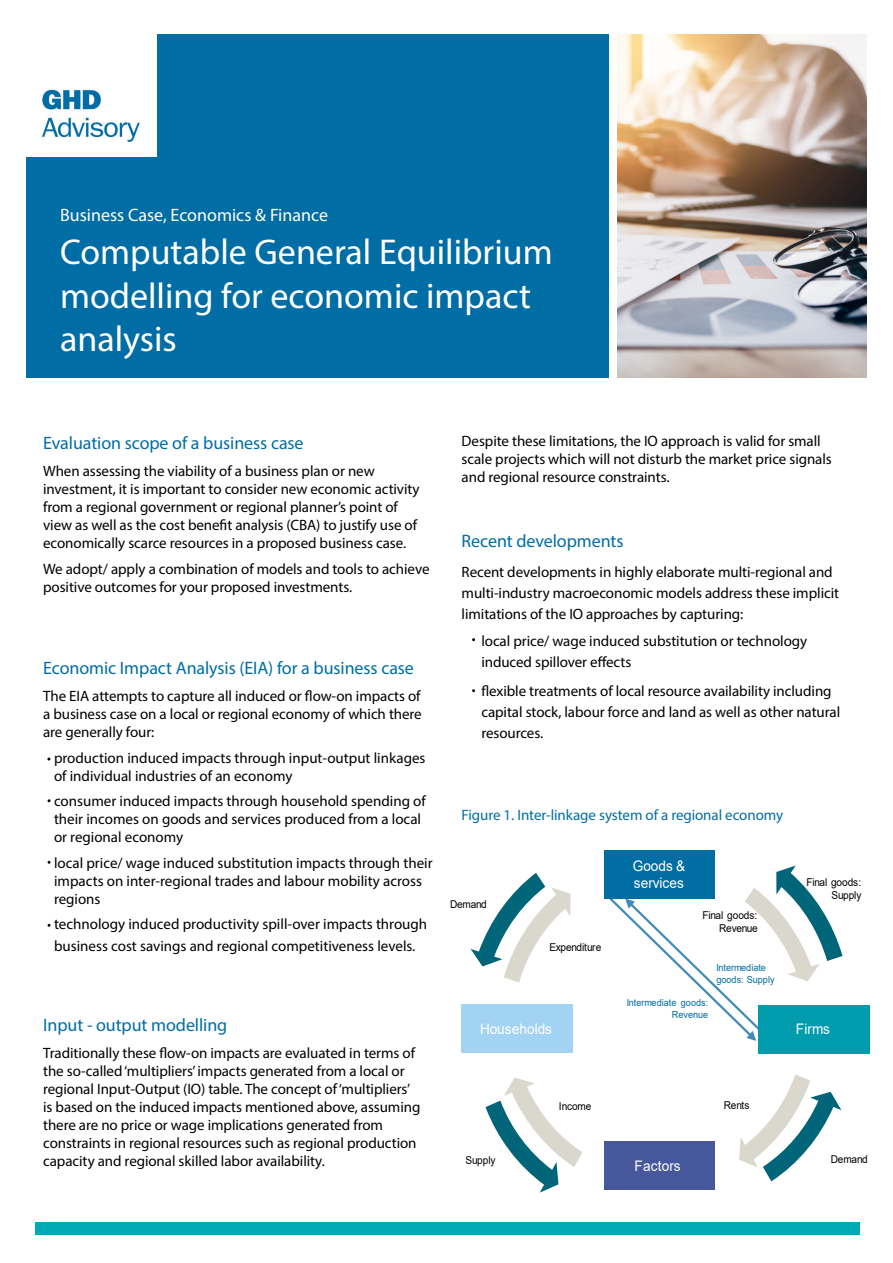
<style>
.page{position:relative;width:893px;height:1263px;background:#fff}
.page>*{position:absolute;margin:0;border:0;box-sizing:border-box;transform-origin:0 0}
.Service_Title_BLUE{font:36px/43.2px "Myriad Pro";color:#fff}
.Heading_2_BLUE{font:18px "Myriad Pro";letter-spacing:-.005em;color:#006da5}
.Business_Unit_Title{font:18px "Myriad Pro";color:#fff}
.Standard_Body_BLACK{font:18px "Myriad Pro";letter-spacing:-.005em;color:#006da5}
.Standard_Body_BLACK-2{font:15px/18px "Myriad Pro";letter-spacing:-.005em;color:#000}
.Heading_2_BLUE-2{font:15px "Myriad Pro";letter-spacing:-.005em;color:#006da5}
.t1{font:14.55px/17.2px "Arial";color:#fff;scale:.94 1}
.t2{font:10.8px/12.9px "Arial";letter-spacing:-.01em;color:#000;text-align:right;scale:.94 1}
.t3{font:9.75px/11.9px "Arial";color:#006da3;text-align:right;scale:.94 1}
</style>
<div class="page">
<div style="left:26px;top:34px;width:583px;height:344px;background:#006da5"></div>
<div style="left:604px;top:850px;width:110px;height:48px;background:#006da3"></div>
<div style="left:604px;top:1142px;width:110px;height:48px;background:#46579b"></div>
<div style="left:758px;top:1005px;width:111px;height:48px;background:#009bac"></div>
<div style="left:461px;top:1005px;width:111px;height:48px;background:#a2d3f3"></div>
<svg style="left:604px;top:859px;width:239px;height:182px"></svg>
<svg style="left:470px;top:873px;width:101px;height:110px"></svg>
<svg style="left:485px;top:1078px;width:98px;height:115px"></svg>
<svg style="left:739px;top:1074px;width:103px;height:108px"></svg>
<div style="left:35px;top:1222px;width:825px;height:13px;background:#00aab5"></div>
<img style="left:617px;top:34px;width:249px;height:343px">
<img style="left:26px;top:34px;width:131px;height:123px">
<p class="Business_Unit_Title" style="left:60px;top:204px;width:270px">Business Case, Economics &amp; Finance</p>
<p class="Service_Title_BLUE" style="left:60px;top:230px;width:494px">Computable General Equilibrium modelling for economic impact analysis</p>
<p class="Heading_2_BLUE" style="left:43px;top:431px;width:262px">Evaluation scope of a business case</p>
<p class="Standard_Body_BLACK-2" style="left:43px;top:461px;width:378px">When assessing the viability of a business plan or new investment, it is important to consider new economic activity from a regional government or regional planner’s point of view as well as the cost benefit analysis (CBA) to justify use of economically scarce resources in a proposed business case.</p>
<p class="Standard_Body_BLACK-2" style="left:43px;top:560px;width:388px">We adopt/ apply a combination of models and tools to achieve positive outcomes for your proposed investments.</p>
<p class="Heading_2_BLUE" style="left:43px;top:657px;width:372px">Economic Impact Analysis (EIA) for a business case</p>
<p class="Standard_Body_BLACK-2" style="left:43px;top:687px;width:380px;text-align:justify">The EIA attempts to capture all induced or flow-on impacts of a business case on a local or regional economy of which there are generally four:</p>
<p class="Standard_Body_BLACK-2" style="left:54px;top:748px;width:373px">production induced impacts through input-output linkages of individual industries of an economy</p>
<p class="Standard_Body_BLACK-2" style="left:54px;top:792px;width:373px">consumer induced impacts through household spending of their incomes on goods and services produced from a local or regional economy</p>
<p class="Standard_Body_BLACK-2" style="left:54px;top:853px;width:380px">local price/ wage induced substitution impacts through their impacts on inter-regional trades and labour mobility across regions</p>
<p class="Standard_Body_BLACK-2" style="left:54px;top:913px;width:375px;line-height:21.6px">technology induced productivity spill-over impacts through business cost savings and regional competitiveness levels.</p>
<p class="Heading_2_BLUE" style="left:43px;top:1014px;width:186px">Input - output modelling</p>
<p class="Standard_Body_BLACK-2" style="left:43px;top:1044px;width:379px">Traditionally these flow-on impacts are evaluated in terms of the so-called ‘multipliers’ impacts generated from a local or regional Input-Output (IO) table. The concept of ‘multipliers’ is based on the induced impacts mentioned above, assuming there are no price or wage implications generated from constraints in regional resources such as regional production capacity and regional skilled labor availability.</p>
<p class="Standard_Body_BLACK-2" style="left:462px;top:432px;width:372px">Despite these limitations, the IO approach is valid for small scale projects which will not disturb the market price signals and regional resource constraints.</p>
<p class="Standard_Body_BLACK" style="left:462px;top:530px;width:163px">Recent developments</p>
<p class="Standard_Body_BLACK-2" style="left:462px;top:561px;width:379px;line-height:21px">Recent developments in highly elaborate multi-regional and multi-industry macroeconomic models address these implicit limitations of the IO approaches by capturing:</p>
<p class="Standard_Body_BLACK-2" style="left:481px;top:630px;width:327px;line-height:21px">local price/ wage induced substitution or technology induced spillover effects</p>
<p class="Standard_Body_BLACK-2" style="left:481px;top:680px;width:360px;line-height:21px">flexible treatments of local resource availability including capital stock, labour force and land as well as other natural resources.</p>
<p class="Heading_2_BLUE-2" style="left:462px;top:806px;width:323px">Figure 1. Inter-linkage system of a regional economy</p>
<p class="t2" style="left:450px;top:897px;width:41px">Demand</p>
<p class="t2" style="left:549px;top:940px;width:57px">Expenditure</p>
<p class="t1" style="left:633px;top:857px;width:57px">Goods &amp; services</p>
<p class="t2" style="left:702px;top:909px;width:60px">Final goods:<br>Revenue</p>
<p class="t3" style="left:716px;top:962px;width:63px;text-align:left">Intermediate goods: Supply</p>
<p class="t3" style="left:627px;top:996px;width:88px">Intermediate goods:<br>Revenue</p>
<p class="t2" style="left:806px;top:876px;width:60px">Final goods:<br>Supply</p>
<p class="t1" style="left:480px;top:1020px;width:78px">Households</p>
<p class="t1" style="left:796px;top:1020px;width:38px">Firms</p>
<p class="t2" style="left:466px;top:1153px;width:33px">Supply</p>
<p class="t2" style="left:559px;top:1099px;width:36px">Income</p>
<p class="t1" style="left:634px;top:1157px;width:51px">Factors</p>
<p class="t2" style="left:724px;top:1099px;width:29px">Rents</p>
<p class="t2" style="left:831px;top:1152px;width:41px">Demand</p>
</div>
